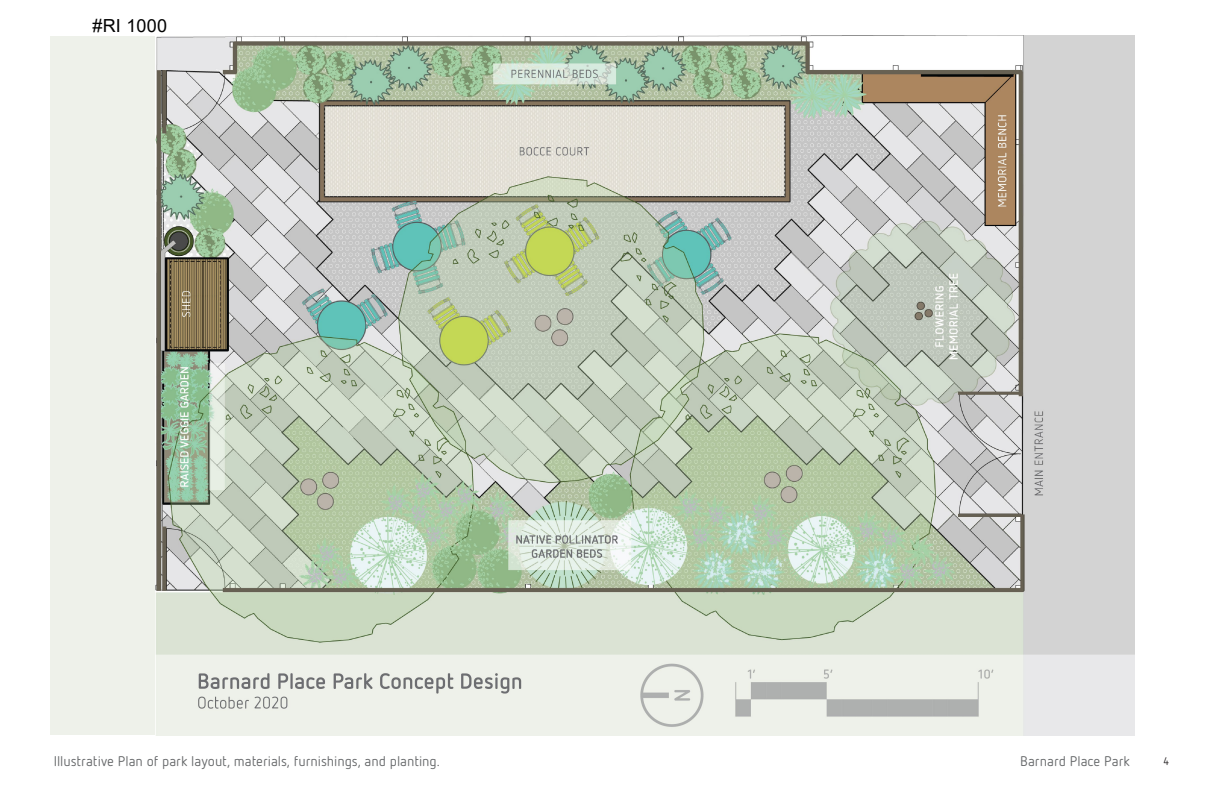
<style>
.page{position:relative;width:1224px;height:792px;background:#fff}
.page>*{position:absolute;margin:0;border:0;box-sizing:border-box;transform-origin:0 0}
.t1{font:18px "Arial";letter-spacing:.015em;color:#000}
.Heading_2__22_24{font:14px "Netto OT";color:#646668}
.t2{font:11px "Netto OT";color:#231f20}
</style>
<div class="page">
<img style="left:156px;top:35px;width:978px;height:700px">
<div style="left:51px;top:36px;width:104px;height:699px;background:#eef1ea"></div>
<p class="t1" style="left:92px;top:13px;width:76px">#RI 1000</p>
<p class="Heading_2__22_24" style="left:54px;top:753px;width:387px">Illustrative Plan of park layout, materials, furnishings, and planting.</p>
<p class="Heading_2__22_24" style="left:1020px;top:753px;width:111px">Barnard Place Park</p>
<p class="t2" style="left:1164px;top:754px;width:7px">4</p>
</div>
